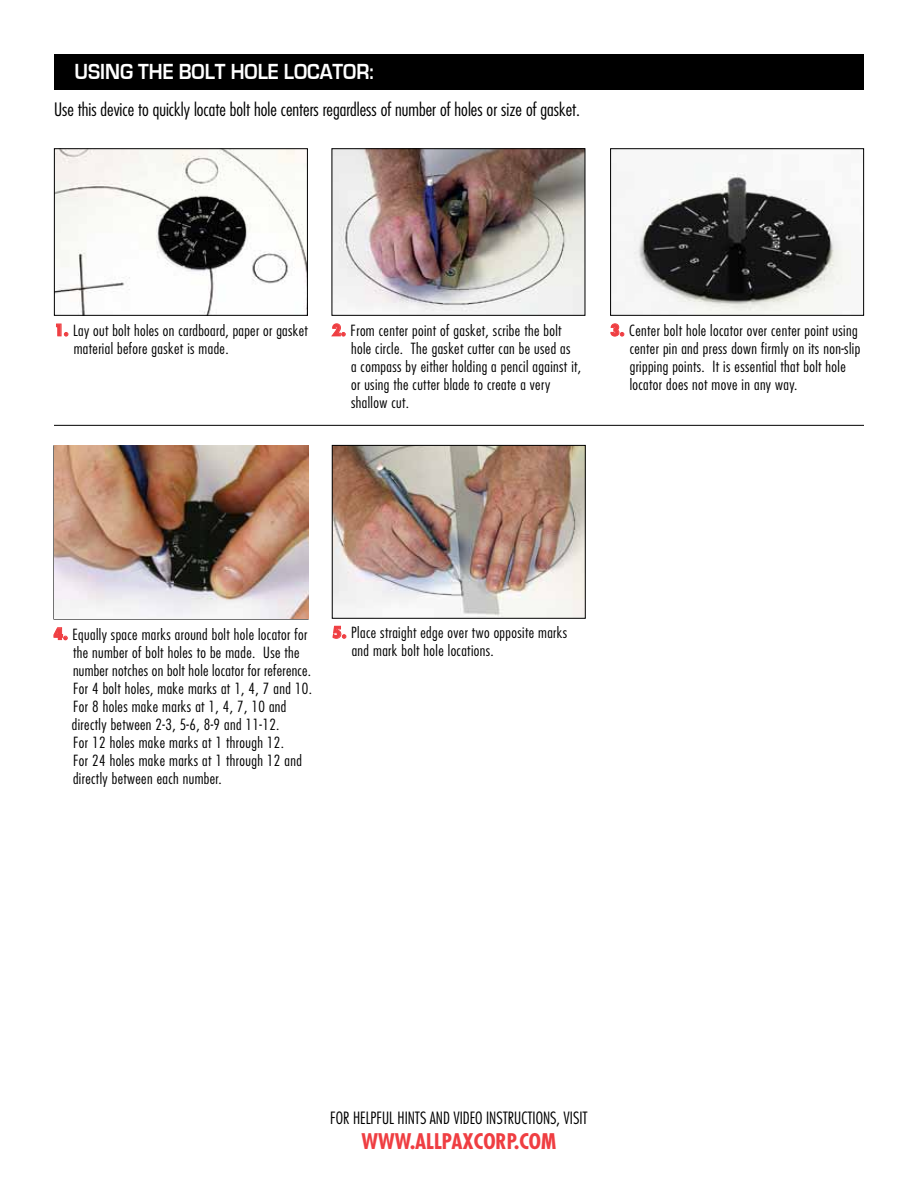
<style>
.page{position:relative;width:918px;height:1188px;background:#fff}
.page>*{position:absolute;margin:0;border:0;box-sizing:border-box;transform-origin:0 0}
.t1{font:700 22.5px "Eurostile";color:#fff;scale:.9 1}
.t2{font:700 condensed 21px "Futura";color:#ef3e42}
.t3{font:300 condensed 18px "Futura";color:#000;scale:1.05 1}
.t4{font:300 condensed 16.5px "Futura";color:#000}
.t5{font:300 condensed 15px/18px "Futura";letter-spacing:.025em;color:#000;scale:1.05 1}
.s1{font-weight:800;font-size:15.75px;color:#ef3e42}
</style>
<div class="page">
<div style="left:54px;top:54px;width:810px;height:35px;background:#000"></div>
<svg style="left:56px;top:323px;width:12px;height:14px"></svg>
<svg style="left:331px;top:323px;width:14px;height:14px"></svg>
<svg style="left:610px;top:323px;width:14px;height:14px"></svg>
<img style="left:56px;top:150px;width:250px;height:164px">
<div style="left:54px;top:148px;width:254px;height:168px;border:1px solid #000"></div>
<img style="left:334px;top:150px;width:249px;height:164px">
<div style="left:332px;top:148px;width:253px;height:168px;border:1px solid #000"></div>
<img style="left:633px;top:163px;width:218px;height:151px">
<div style="left:610px;top:148px;width:254px;height:168px;border:1px solid #000"></div>
<hr style="left:54px;top:425px;width:810px;height:1px;background:#000">
<svg style="left:53px;top:627px;width:14px;height:13px"></svg>
<img style="left:334px;top:447px;width:250px;height:170px">
<div style="left:332px;top:445px;width:254px;height:174px;border:1px solid #000"></div>
<svg style="left:332px;top:626px;width:14px;height:13px"></svg>
<img style="left:55px;top:445px;width:254px;height:174px">
<h1 class="t1" style="left:75px;top:59px;width:334px">USING THE BOLT HOLE LOCATOR:</h1>
<p class="t3" style="left:54px;top:98px;width:503px">Use this device to quickly locate bolt hole centers regardless of number of holes or size of gasket.</p>
<p class="t5" style="left:74px;top:321px;width:224px;text-indent:-19px"><span class="s1">1.</span> Lay out bolt holes on cardboard, paper or gasket material before gasket is made.</p>
<p class="t5" style="left:351px;top:321px;width:221px;text-indent:-19px"><span class="s1">2.</span> From center point of gasket, scribe the bolt hole circle. The gasket cutter can be used as<br>a compass by either holding a pencil against it, or using the cutter blade to create a very shallow cut.</p>
<p class="t5" style="left:630px;top:321px;width:221px;text-indent:-19px"><span class="s1">3.</span> Center bolt hole locator over center point using center pin and press down firmly on its non-slip gripping points. It is essential that bolt hole locator does not move in any way.</p>
<p class="t5" style="left:72px;top:625px;width:230px;text-indent:-18px"><span class="s1">4.</span> Equally space marks around bolt hole locator for the number of bolt holes to be made. Use the number notches on bolt hole locator for reference.<br>For 4 bolt holes, make marks at 1, 4, 7 and 10.<br>For 8 holes make marks at 1, 4, 7, 10 and directly between 2-3, 5-6, 8-9 and 11-12.<br>For 12 holes make marks at 1 through 12.<br>For 24 holes make marks at 1 through 12 and directly between each number.</p>
<p class="t5" style="left:352px;top:623px;width:207px;text-indent:-19px"><span class="s1">5.</span> Place straight edge over two opposite marks and mark bolt hole locations.</p>
<p class="t4" style="left:330px;top:1107px;width:259px">FOR HELPFUL HINTS AND VIDEO INSTRUCTIONS, VISIT</p>
<h2 class="t2" style="left:362px;top:1128px;width:196px">WWW.ALLPAXCORP.COM</h2>
</div>
